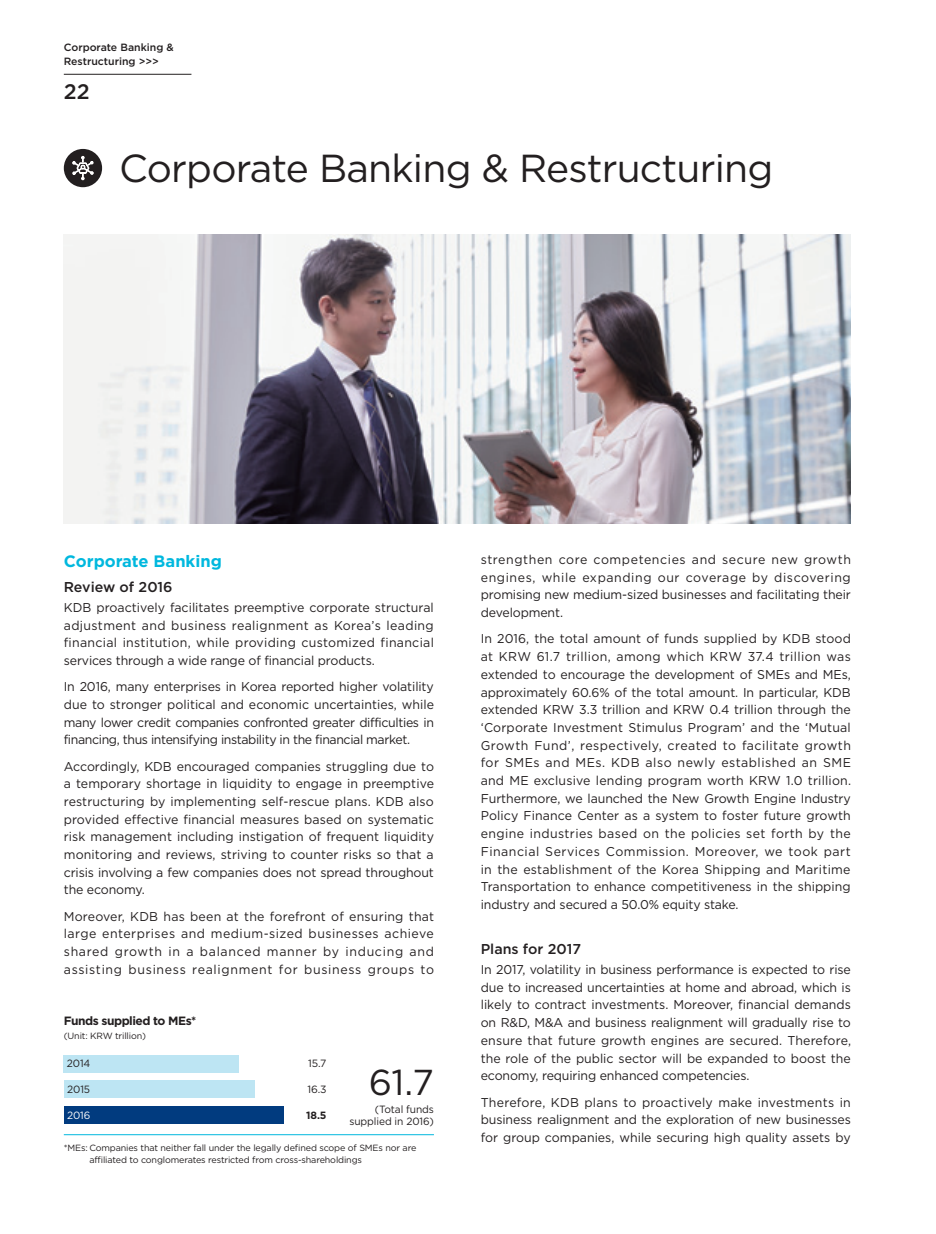
<style>
.page{position:relative;width:936px;height:1234px;background:#fff}
.page>*{position:absolute;margin:0;border:0;box-sizing:border-box;transform-origin:0 0}
.t1{font:39px "Gotham";letter-spacing:-.02em;color:#231f20}
.t2{font:36px "Gotham";color:#231f20}
.t3{font:500 21px "Gotham";color:#231f20}
.t4{font:700 16.5px "Gotham";color:#00b8de}
.t5{font:500 14.25px "Gotham";color:#231f20}
.t6{font:12.75px/17.7px "Gotham";letter-spacing:-.01em;color:#231f20;text-align:justify}
.t7{font:700 12px "Gotham";letter-spacing:-.04em;color:#231f20}
.t8{font:10.5px/12.8px "Gotham";letter-spacing:-.01em;color:#231f20;text-align:right}
.t9{font:500 10.5px/13.5px "Gotham";color:#231f20}
.t10{font:10.5px "Gotham";color:#fff}
.t11{font:700 10.5px "Gotham";color:#231f20}
.t12{font:9px/12px "Gotham";letter-spacing:-.015em;color:#231f20}
</style>
<div class="page">
<div style="left:64px;top:1106px;width:220px;height:17px;background:#013b7f"></div>
<div style="left:64px;top:1054px;width:175px;height:17px;background:#bde5f3"></div>
<div style="left:64px;top:1080px;width:190px;height:17px;background:#bde5f3"></div>
<img style="left:64px;top:234px;width:786px;height:289px">
<div style="left:64px;top:149px;width:38px;height:38px;background:#231f20;border-radius:50%"></div>
<svg style="left:72px;top:156px;width:21px;height:24px"></svg>
<hr style="left:64px;top:1134px;width:370px;height:1px;background:#00b8de">
<hr style="left:64px;top:74px;width:127px;height:1px;background:#231f20">
<p class="t9" style="left:64px;top:41px;width:112px">Corporate Banking &amp;<br>Restructuring &gt;&gt;&gt;</p>
<h3 class="t3" style="left:64px;top:79px;width:27px">22</h3>
<h1 class="t1" style="left:119px;top:147px;width:655px">Corporate Banking &amp; Restructuring</h1>
<p class="t4" style="left:64px;top:551px;width:159px">Corporate Banking</p>
<p class="t5" style="left:64px;top:578px;width:110px">Review of 2016</p>
<p class="t6" style="left:64px;top:598px;width:371px">KDB proactively facilitates preemptive corporate structural adjustment and business realignment as Korea’s leading financial institution, while providing customized financial services through a wide range of financial products.</p>
<p class="t6" style="left:64px;top:677px;width:372px">In 2016, many enterprises in Korea reported higher volatility due to stronger political and economic uncertainties, while many lower credit companies confronted greater difficulties in financing, thus intensifying instability in the financial market.</p>
<p class="t6" style="left:64px;top:756px;width:371px">Accordingly, KDB encouraged companies struggling due to a temporary shortage in liquidity to engage in preemptive restructuring by implementing self-rescue plans. KDB also provided effective financial measures based on systematic risk management including instigation of frequent liquidity monitoring and reviews, striving to counter risks so that a crisis involving a few companies does not spread throughout the economy.</p>
<p class="t6" style="left:64px;top:906px;width:372px">Moreover, KDB has been at the forefront of ensuring that large enterprises and medium-sized businesses achieve shared growth in a balanced manner by inducing and assisting business realignment for business groups to</p>
<p class="t7" style="left:64px;top:1013px;width:134px">Funds supplied to MEs*</p>
<p class="t12" style="left:64px;top:1029px;width:84px">(Unit: KRW trillion)</p>
<p class="t8" style="left:67px;top:1056px;width:25px">2014</p>
<p class="t8" style="left:308px;top:1056px;width:20px">15.7</p>
<p class="t8" style="left:67px;top:1082px;width:24px">2015</p>
<p class="t8" style="left:307px;top:1082px;width:21px">16.3</p>
<p class="t10" style="left:67px;top:1108px;width:25px">2016</p>
<p class="t11" style="left:306px;top:1108px;width:22px">18.5</p>
<h2 class="t2" style="left:369px;top:1061px;width:67px">61.7</h2>
<p class="t8" style="left:349px;top:1101px;width:86px">(Total funds supplied in 2016)</p>
<p class="t12" style="left:89px;top:1141px;width:328px;text-indent:-26px">*MEs: Companies that neither fall under the legally defined scope of SMEs nor are affiliated to conglomerates restricted from cross-shareholdings</p>
<p class="t6" style="left:480px;top:550px;width:372px">strengthen core competencies and secure new growth engines, while expanding our coverage by discovering promising new medium-sized businesses and facilitating their development.</p>
<p class="t6" style="left:480px;top:629px;width:372px">In 2016, the total amount of funds supplied by KDB stood at KRW 61.7 trillion, among which KRW 37.4 trillion was extended to encourage the development of SMEs and MEs, approximately 60.6% of the total amount. In particular, KDB extended KRW 3.3 trillion and KRW 0.4 trillion through the ‘Corporate Investment Stimulus Program’ and the ‘Mutual Growth Fund’, respectively, created to facilitate growth for SMEs and MEs. KDB also newly established an SME and ME exclusive lending program worth KRW 1.0 trillion.<br>Furthermore, we launched the New Growth Engine Industry Policy Finance Center as a system to foster future growth engine industries based on the policies set forth by the Financial Services Commission. Moreover, we took part in the establishment of the Korea Shipping and Maritime Transportation to enhance competitiveness in the shipping industry and secured a 50.0% equity stake.</p>
<p class="t5" style="left:480px;top:940px;width:102px">Plans for 2017</p>
<p class="t6" style="left:480px;top:960px;width:372px">In 2017, volatility in business performance is expected to rise due to increased uncertainties at home and abroad, which is likely to contract investments. Moreover, financial demands on R&amp;D, M&amp;A and business realignment will gradually rise to ensure that future growth engines are secured. Therefore, the role of the public sector will be expanded to boost the economy, requiring enhanced competencies.</p>
<p class="t6" style="left:480px;top:1092px;width:371px">Therefore, KDB plans to proactively make investments in business realignment and the exploration of new businesses for group companies, while securing high quality assets by</p>
</div>
